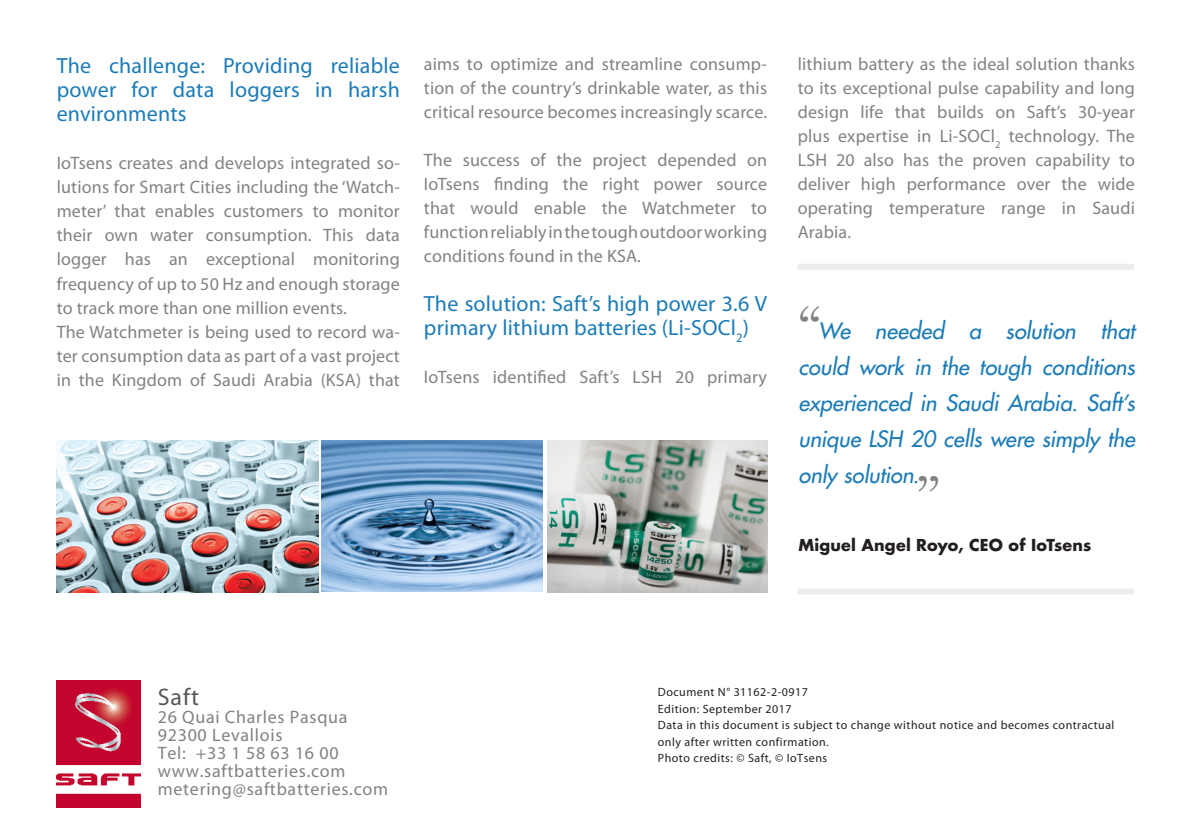
<style>
.page{position:relative;width:1191px;height:840px;background:#fff}
.page>*{position:absolute;margin:0;border:0;box-sizing:border-box;transform-origin:0 0}
.t1{font:48px "Footlight MT Light";color:#808285}
.t2{font:24px "Myriad Pro";color:#57585a}
.t3{font:22px/24px "Myriad Pro";letter-spacing:.01em;color:#1b7bb8;text-align:justify}
.t4{font:italic 500 22px/36px "Futura Std";letter-spacing:-.005em;color:#1b7bb8;text-align:justify}
.t5{font:18px/24px "Myriad Pro";letter-spacing:.01em;color:#808285;text-align:justify}
.t6{font:18px "Myriad Pro";letter-spacing:.04em;color:#808285}
.t7{font:700 16px "Futura Std";letter-spacing:.01em;color:#231f20}
.t8{font:12px/16.6px "Myriad Pro";letter-spacing:.04em;color:#231f20}
.s1{font-family:"Footlight MT Light";font-weight:400;font-style:normal;font-size:48px;color:#808285}
</style>
<div class="page">
<img style="left:322px;top:440px;width:220px;height:151px">
<img style="left:547px;top:440px;width:220px;height:152px">
<img style="left:57px;top:680px;width:84px;height:126px">
<img style="left:57px;top:440px;width:261px;height:152px">
<div style="left:797px;top:263px;width:337px;height:6px;background:#ececee"></div>
<div style="left:797px;top:588px;width:337px;height:6px;background:#ececee"></div>
<p class="t3" style="left:57px;top:53px;width:345px">The challenge: Providing reliable power for data loggers in harsh environments</p>
<p class="t5" style="left:57px;top:151px;width:345px">IoTsens creates and develops integrated so&shy;lutions for Smart Cities including the ‘Watch&shy;meter’ that enables customers to monitor their own water consumption. This data logger has an exceptional monitoring frequency of up to 50 Hz and enough storage to track more than one million events.</p>
<p class="t5" style="left:57px;top:319px;width:345px">The Watchmeter is being used to record wa&shy;ter consumption data as part of a vast project in the Kingdom of Saudi Arabia (KSA) that</p>
<p class="t5" style="left:424px;top:52px;width:345px">aims to optimize and streamline consump&shy;tion of the country’s drinkable water, as this critical resource becomes increasingly scarce.</p>
<p class="t5" style="left:424px;top:148px;width:345px">The success of the project depended on IoTsens finding the right power source that would enable the Watchmeter to function reliably in the tough outdoor working conditions found in the KSA.</p>
<p class="t3" style="left:424px;top:290px;width:345px">The solution: Saft’s high power 3.6 V primary lithium batteries (Li-SOCl<sub>2</sub>)</p>
<p class="t5" style="left:424px;top:364px;width:345px">IoTsens identified Saft’s LSH 20 primary</p>
<p class="t5" style="left:797px;top:52px;width:339px">lithium battery as the ideal solution thanks to its exceptional pulse capability and long design life that builds on Saft’s 30-year plus expertise in Li-SOCl<sub>2</sub> technology. The LSH 20 also has the proven capability to deliver high performance over the wide operating temperature range in Saudi Arabia.</p>
<p class="t4" style="left:798px;top:313px;width:338px"><span class="s1">“</span>We needed a solution that could work in the tough conditions experienced in Saudi Arabia. Saft’s unique LSH 20 cells were simply the only solution.</p>
<p class="t1" style="left:916px;top:465px;width:24px">’’</p>
<p class="t7" style="left:798px;top:533px;width:294px">Miguel Angel Royo, CEO of IoTsens</p>
<p class="t2" style="left:158px;top:681px;width:43px">Saft</p>
<p class="t6" style="left:158px;top:705px;width:191px">26 Quai Charles Pasqua</p>
<p class="t6" style="left:158px;top:723px;width:126px">92300 Levallois</p>
<p class="t6" style="left:158px;top:741px;width:182px">Tel: +33 1 58 63 16 00</p>
<p class="t6" style="left:158px;top:759px;width:189px">www.saftbatteries.com</p>
<p class="t6" style="left:158px;top:777px;width:232px">metering@saftbatteries.com</p>
<p class="t8" style="left:658px;top:683px;width:151px">Document N° 31162-2-0917</p>
<p class="t8" style="left:658px;top:699px;width:135px">Edition: September 2017</p>
<p class="t8" style="left:658px;top:716px;width:458px">Data in this document is subject to change without notice and becomes contractual only after written confirmation.</p>
<p class="t8" style="left:658px;top:749px;width:171px">Photo credits: © Saft, © IoTsens</p>
</div>
